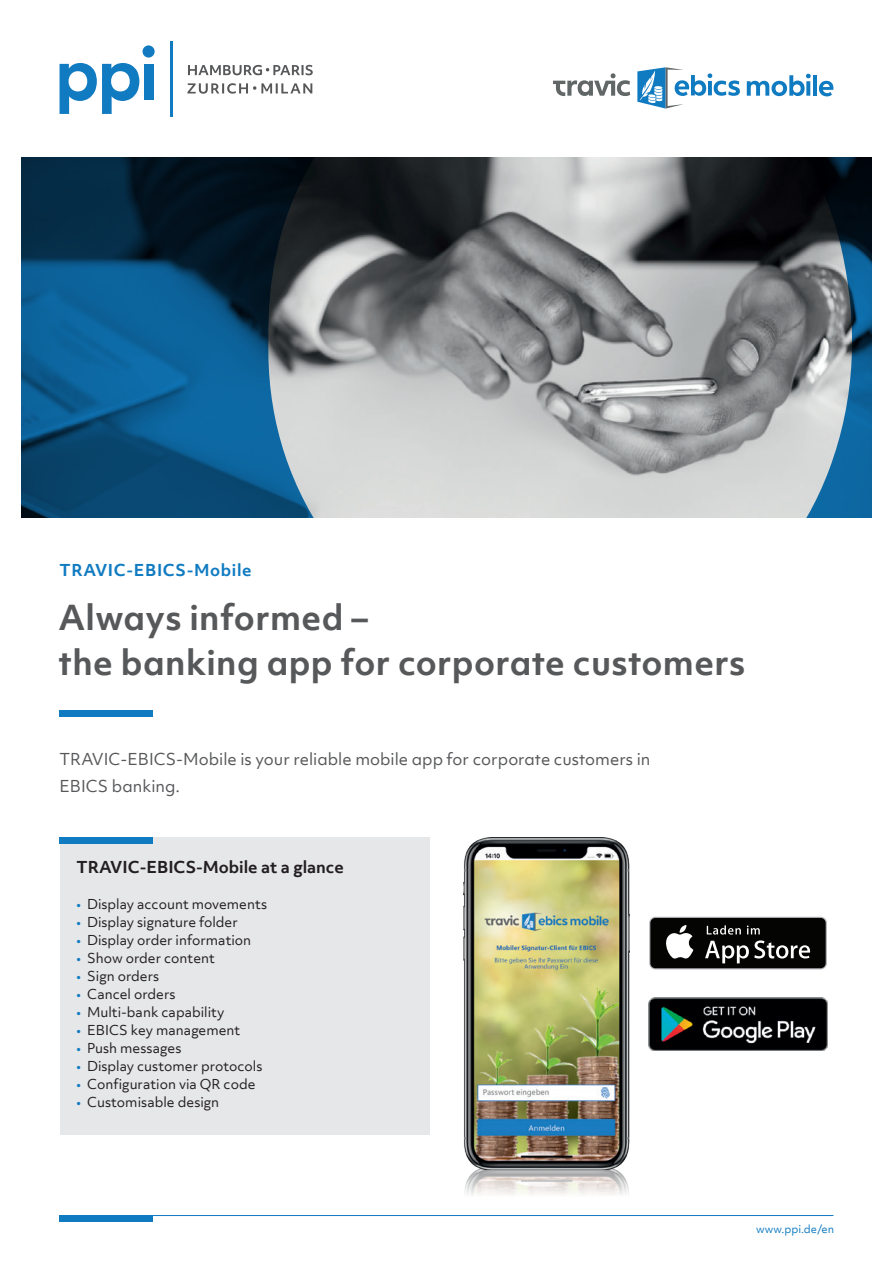
<style>
.page{position:relative;width:893px;height:1263px;background:#fff}
.page>*{position:absolute;margin:0;border:0;box-sizing:border-box;transform-origin:0 0}
.t1{font:700 33px/45px "Objektiv Mk 1";letter-spacing:.01em;color:#57585a}
.t2{font:15.75px/27px "Objektiv Mk 1";color:#57585a}
.t3{font:700 15.75px "Objektiv Mk 3";color:#231f20}
.t4{font:700 15.75px "Objektiv Mk 1";letter-spacing:.04em;color:#107bc1}
.t5{font:13.2px "Objektiv Mk 3";color:#231f20}
.t6{font:10.5px "Objektiv Mk 3";color:#107bc1}
.s1{color:#107bc1}
</style>
<div class="page">
<svg style="left:21px;top:158px;width:851px;height:360px"></svg>
<img style="left:463px;top:837px;width:167px;height:358px">
<img style="left:649px;top:998px;width:178px;height:53px">
<svg style="left:649px;top:917px;width:178px;height:52px"></svg>
<div style="left:650px;top:918px;width:176px;height:50px;background:#040503;border-radius:5px"></div>
<svg style="left:666px;top:925px;width:27px;height:34px"></svg>
<svg style="left:705px;top:940px;width:105px;height:23px"></svg>
<svg style="left:707px;top:925px;width:34px;height:9px"></svg>
<svg style="left:747px;top:925px;width:13px;height:9px"></svg>
<div style="left:144px;top:64px;width:9px;height:36px;background:#107bc1"></div>
<div style="left:143px;top:45px;width:12px;height:13px;background:#107bc1;border-radius:50%"></div>
<svg style="left:60px;top:63px;width:79px;height:51px"></svg>
<hr style="left:170px;top:42px;width:3px;height:75px;background:#107bc1">
<svg style="left:187px;top:83px;width:125px;height:11px"></svg>
<svg style="left:188px;top:65px;width:125px;height:10px"></svg>
<div style="left:60px;top:1215px;width:93px;height:6px;background:#107bc1"></div>
<hr style="left:60px;top:1215px;width:773px;height:1px;background:#107bc1">
<svg style="left:553px;top:73px;width:77px;height:23px"></svg>
<hr style="left:813px;top:75px;width:4px;height:21px;background:#107bc1">
<svg style="left:747px;top:74px;width:64px;height:22px"></svg>
<svg style="left:819px;top:81px;width:14px;height:15px"></svg>
<svg style="left:637px;top:67px;width:103px;height:42px"></svg>
<div style="left:60px;top:837px;width:369px;height:297px;background:#e6e7e9"></div>
<div style="left:60px;top:837px;width:93px;height:6px;background:#107bc1"></div>
<div style="left:60px;top:711px;width:93px;height:6px;background:#107bc1"></div>
<p class="t4" style="left:60px;top:559px;width:194px">TRAVIC-EBICS-Mobile</p>
<h1 class="t1" style="left:58px;top:594px;width:688px">Always informed –<br>the banking app for corporate customers</h1>
<p class="t2" style="left:60px;top:745px;width:592px">TRAVIC-EBICS-Mobile is your reliable mobile app for corporate customers in<br>EBICS banking.</p>
<p class="t3" style="left:77px;top:856px;width:269px">TRAVIC-EBICS-Mobile at a glance</p>
<p class="t5" style="left:77px;top:895px;width:192px"><span class="s1">•</span> Display account movements</p>
<p class="t5" style="left:77px;top:913px;width:163px"><span class="s1">•</span> Display signature folder</p>
<p class="t5" style="left:77px;top:931px;width:176px"><span class="s1">•</span> Display order information</p>
<p class="t5" style="left:77px;top:949px;width:140px"><span class="s1">•</span> Show order content</p>
<p class="t5" style="left:77px;top:967px;width:84px"><span class="s1">•</span> Sign orders</p>
<p class="t5" style="left:77px;top:985px;width:101px"><span class="s1">•</span> Cancel orders</p>
<p class="t5" style="left:77px;top:1003px;width:149px"><span class="s1">•</span> Multi-bank capability</p>
<p class="t5" style="left:77px;top:1021px;width:165px"><span class="s1">•</span> EBICS key management</p>
<p class="t5" style="left:77px;top:1039px;width:106px"><span class="s1">•</span> Push messages</p>
<p class="t5" style="left:77px;top:1057px;width:187px"><span class="s1">•</span> Display customer protocols</p>
<p class="t5" style="left:77px;top:1075px;width:181px"><span class="s1">•</span> Configuration via QR code</p>
<p class="t5" style="left:77px;top:1093px;width:144px"><span class="s1">•</span> Customisable design</p>
<p class="t6" style="left:756px;top:1222px;width:79px">www.ppi.de/en</p>
</div>
